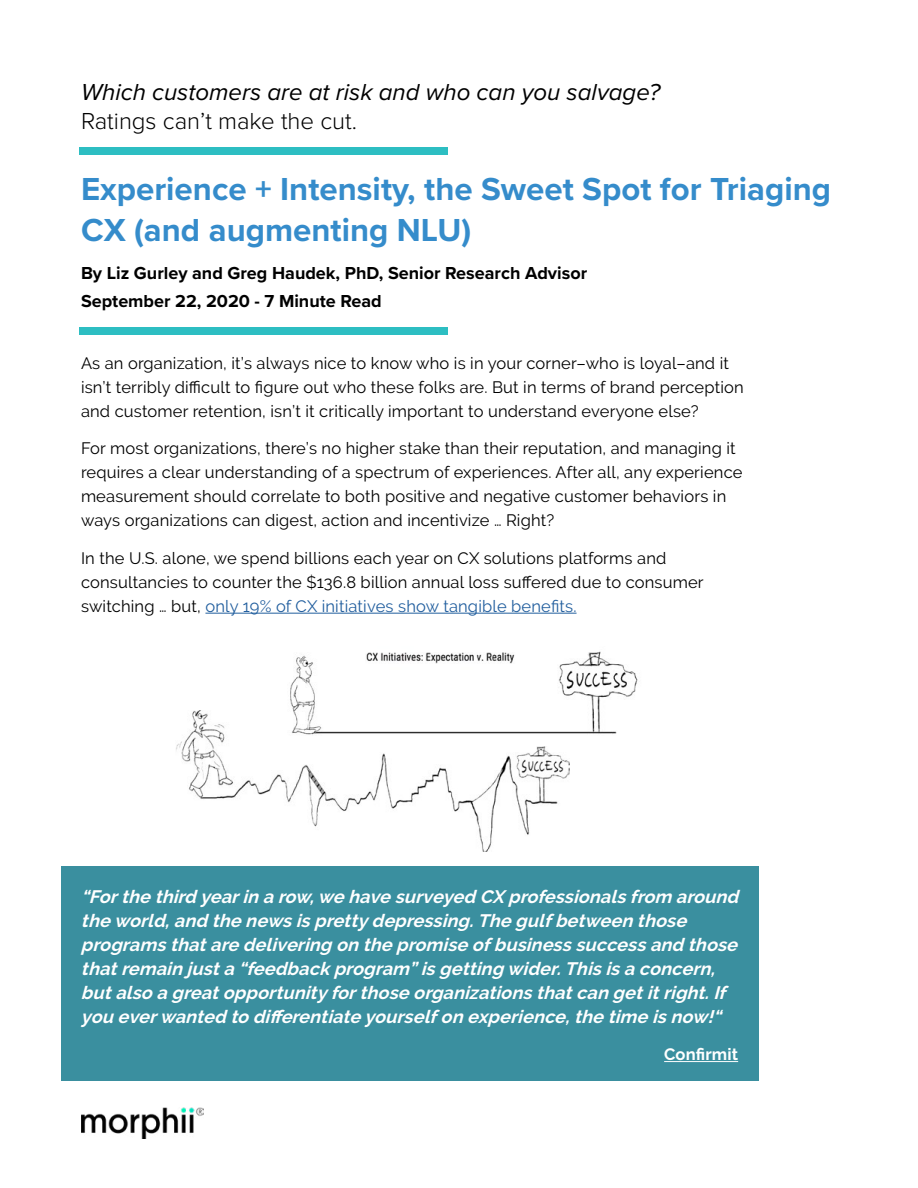
<style>
.page{position:relative;width:918px;height:1188px;background:#fff}
.page>*{position:absolute;margin:0;border:0;box-sizing:border-box;transform-origin:0 0}
.t1{font:700 33px/41.4px "Proxima Nova";color:#358ccb}
.t2{font:italic 24px "Proxima Nova";color:#000}
.t3{font:300 24px "Proxima Nova";color:#000}
.t4{font:italic 700 18px/24px "Raleway";letter-spacing:-.01em;color:#fff}
.t5{font:700 18px/28.5px "Proxima Nova";color:#000}
.t6{font:16.5px/24px "Raleway";letter-spacing:.01em;color:#000}
.t7{font:700 16.5px "Raleway";letter-spacing:.01em;color:#fff}
.s1{color:#215e9e}
</style>
<div class="page">
<img style="left:81px;top:1107px;width:122px;height:31px">
<img style="left:176px;top:710px;width:393px;height:142px">
<img style="left:257px;top:651px;width:381px;height:89px">
<div style="left:80px;top:327px;width:368px;height:8px;background:#2dbec2"></div>
<div style="left:80px;top:148px;width:368px;height:7px;background:#2dbec2"></div>
<hr style="left:205px;top:613px;width:372px;height:1px;background:#215e9e">
<div style="left:61px;top:866px;width:697px;height:215px;background:#3a8f9f"></div>
<hr style="left:664px;top:1061px;width:74px;height:1px;background:#fff">
<h2 class="t2" style="left:81px;top:74px;width:581px">Which customers are at risk and who can you salvage?</h2>
<h2 class="t3" style="left:81px;top:103px;width:278px">Ratings can’t make the cut.</h2>
<h1 class="t1" style="left:81px;top:167px;width:752px">Experience + Intensity, the Sweet Spot for Triaging<br>CX (and augmenting NLU)</h1>
<p class="t5" style="left:81px;top:258px;width:508px">By Liz Gurley and Greg Haudek, PhD, Senior Research Advisor<br>September 22, 2020 - 7 Minute Read</p>
<p class="t6" style="left:81px;top:351px;width:664px">As an organization, it’s always nice to know who is in your corner–who is loyal–and it isn’t terribly difficult to figure out who these folks are. But in terms of brand perception and customer retention, isn’t it critically important to understand everyone else?</p>
<p class="t6" style="left:81px;top:437px;width:663px">For most organizations, there’s no higher stake than their reputation, and managing it requires a clear understanding of a spectrum of experiences. After all, any experience measurement should correlate to both positive and negative customer behaviors in ways organizations can digest, action and incentivize … Right?</p>
<p class="t6" style="left:81px;top:546px;width:624px">In the U.S. alone, we spend billions each year on CX solutions platforms and consultancies to counter the $136.8 billion annual loss suffered due to consumer switching … but, <span class="s1">only 19% of CX initiatives show tangible benefits.</span></p>
<p class="t4" style="left:81px;top:885px;width:664px">“Forthe third yearin a row,we have surveyed CX professionalsfrom around the world,and the newsispretty depressing.The gulfbetween those programsthatare delivering on the promise ofbusinesssuccessand those thatremain justa “feedback program”isgetting wider.Thisisa concern, butalso a greatopportunity forthose organizationsthatcan getitright.If you everwanted to differentiate yourselfon experience,the time isnow!“</p>
<p class="t7" style="left:664px;top:1045px;width:76px">Confirmit</p>
</div>
